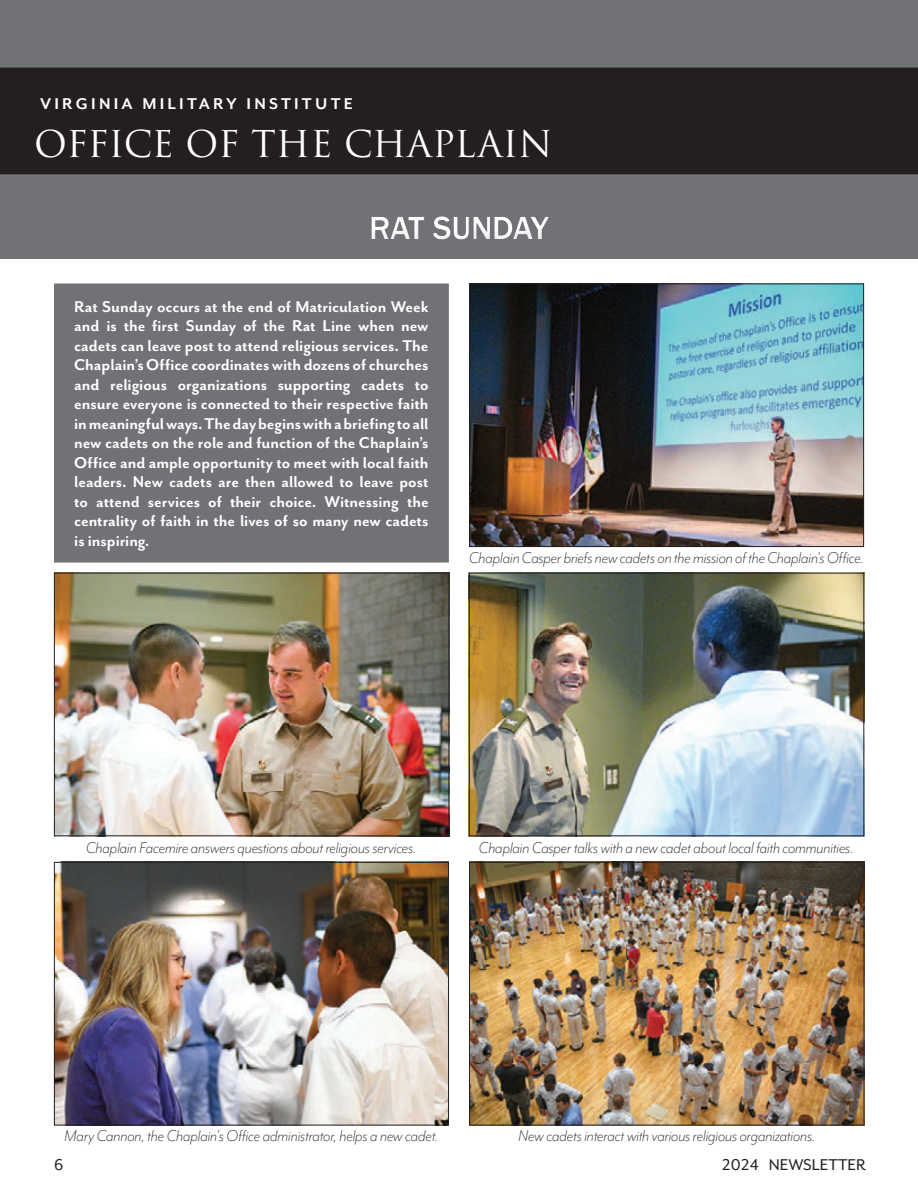
<style>
.page{position:relative;width:918px;height:1188px;background:#fff}
.page>*{position:absolute;margin:0;border:0;box-sizing:border-box;transform-origin:0 0}
.t1{font:36px "Trajan Pro 3";letter-spacing:-.01em;color:#fff}
.t2{font:500 33px "Franklin Gothic";letter-spacing:-.005em;color:#fff}
.Main_text{font:700 18px/19.5px "Mr Eaves San OT";letter-spacing:-.005em;color:#fff;text-align:justify}
.t3{font:italic 300 18px "Mr Eaves Mod OT";letter-spacing:-.005em;color:#231f20}
.t4{font:700 18px "Mr Eaves Mod OT";letter-spacing:.18em;color:#fff}
.t5{font:18px "Mr Eaves San OT";color:#231f20}
</style>
<div class="page">
<div style="left:0;top:0;width:918px;height:259px;background:#717275"></div>
<div style="left:0;top:68px;width:918px;height:106px;background:#231f20"></div>
<img style="left:471px;top:286px;width:391px;height:259px">
<div style="left:469px;top:284px;width:395px;height:263px;border:1px solid #231f20"></div>
<img style="left:471px;top:575px;width:391px;height:259px">
<div style="left:469px;top:573px;width:395px;height:263px;border:1px solid #231f20"></div>
<img style="left:56px;top:864px;width:391px;height:259px">
<div style="left:54px;top:862px;width:395px;height:263px;border:1px solid #231f20"></div>
<img style="left:471px;top:864px;width:391px;height:259px">
<div style="left:469px;top:862px;width:395px;height:263px;border:1px solid #231f20"></div>
<div style="left:54px;top:284px;width:395px;height:279px;background:#717275;border:2px solid #717275"></div>
<img style="left:56px;top:575px;width:391px;height:259px">
<div style="left:54px;top:573px;width:395px;height:263px;border:1px solid #231f20"></div>
<p class="t4" style="left:40px;top:94px;width:314px">VIRGINIA MILITARY INSTITUTE</p>
<h1 class="t1" style="left:34px;top:119px;width:520px">OFFICE OF THE CHAPLAIN</h1>
<h2 class="t2" style="left:369px;top:208px;width:181px">RAT SUNDAY</h2>
<p class="Main_text" style="left:74px;top:297px;width:356px">Rat Sunday occurs at the end of Matriculation Week and is the first Sunday of the Rat Line when new cadets can leave post to attend religious services. The Chaplain’s Office coordinates with dozens of churches and religious organizations supporting cadets to ensure everyone is connected to their respective faith in meaningful ways. The day begins with a briefing to all new cadets on the role and function of the Chaplain’s Office and ample opportunity to meet with local faith leaders. New cadets are then allowed to leave post to attend services of their choice. Witnessing the centrality of faith in the lives of so many new cadets is inspiring.</p>
<p class="t3" style="left:469px;top:547px;width:396px">Chaplain Casper briefs new cadets on the mission of the Chaplain’s Office.</p>
<p class="t3" style="left:86px;top:838px;width:332px">Chaplain Facemire answers questions about religious services.</p>
<p class="t3" style="left:479px;top:838px;width:376px">Chaplain Casper talks with a new cadet about local faith communities.</p>
<p class="t3" style="left:64px;top:1125px;width:375px">Mary Cannon, the Chaplain’s Office administrator, helps a new cadet.</p>
<p class="t3" style="left:518px;top:1125px;width:298px">New cadets interact with various religious organizations.</p>
<p class="t5" style="left:54px;top:1154px;width:11px">6</p>
<p class="t5" style="left:722px;top:1154px;width:146px">2024 NEWSLETTER</p>
</div>
